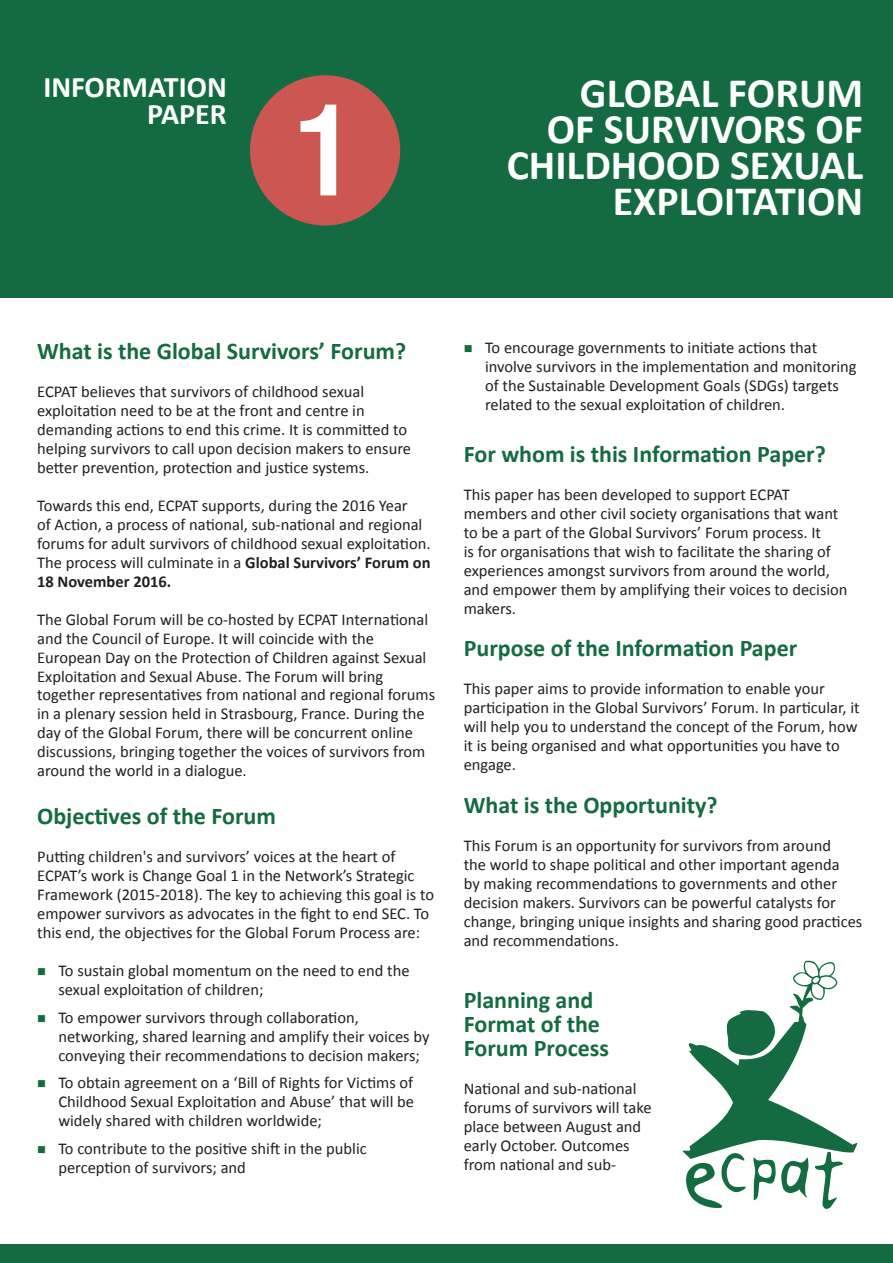
<style>
.page{position:relative;width:893px;height:1263px;background:#fff}
.page>*{position:absolute;margin:0;border:0;box-sizing:border-box;transform-origin:0 0}
.t1{font:700 condensed 120px "Swiss 721 BT";color:#fff}
.t2{font:700 42px/36px "Calibri";color:#fff;text-align:right}
.t3{font:700 30px "Calibri";color:#fff}
.Normal_wrd_3{font:700 24px/24px "Calibri";color:#146b42}
.Normal_wrd_3-2{font:16.5px/19px "Calibri";color:#231f20}
.s1{font-weight:700}
.s2{color:#146b42}
</style>
<div class="page">
<div style="left:0;top:1244px;width:893px;height:19px;background:#146b42"></div>
<svg style="left:682px;top:960px;width:175px;height:249px"></svg>
<div style="left:0;top:0;width:893px;height:298px;background:#146b42"></div>
<div style="left:250px;top:75px;width:150px;height:150px;background:#cb5652;border-radius:50%"></div>
<p class="t3" style="left:43px;top:66px;width:185px">INFORMATION</p>
<p class="t3" style="left:147px;top:93px;width:81px">PAPER</p>
<p class="t1" style="left:295px;top:80px;width:61px">1</p>
<p class="t2" style="left:507px;top:73px;width:358px">GLOBAL FORUM<br>OF SURVIVORS OF<br>CHILDHOOD SEXUAL</p>
<p class="t2" style="left:613px;top:181px;width:252px">EXPLOITATION</p>
<p class="Normal_wrd_3" style="left:37px;top:338px;width:371px">What is the Global Survivors’ Forum?</p>
<p class="Normal_wrd_3-2" style="left:37px;top:382px;width:375px">ECPAT believes that survivors of childhood sexual exploitation need to be at the front and centre in demanding actions to end this crime. It is committed to helping survivors to call upon decision makers to ensure better prevention, protection and justice systems.</p>
<p class="Normal_wrd_3-2" style="left:37px;top:496px;width:395px">Towards this end, ECPAT supports, during the 2016 Year<br>of Action, a process of national, sub-national and regional forums for adult survivors of childhood sexual exploitation.<br>The process will culminate in a <span class="s1">Global Survivors’ Forum on 18 November 2016.</span></p>
<p class="Normal_wrd_3-2" style="left:37px;top:610px;width:400px">The Global Forum will be co-hosted by ECPAT International and the Council of Europe. It will coincide with the European Day on the Protection of Children against Sexual Exploitation and Sexual Abuse. The Forum will bring together representatives from national and regional forums in a plenary session held in Strasbourg, France. During the day of the Global Forum, there will be concurrent online discussions, bringing together the voices of survivors from around the world in a dialogue.</p>
<p class="Normal_wrd_3" style="left:37px;top:804px;width:240px">Objectives of the Forum</p>
<p class="Normal_wrd_3-2" style="left:37px;top:847px;width:398px">Putting children's and survivors’ voices at the heart of ECPAT’s work is Change Goal 1 in the Network’s Strategic Framework (2015-2018). The key to achieving this goal is to empower survivors as advocates in the fight to end SEC. To this end, the objectives for the Global Forum Process are:</p>
<p class="Normal_wrd_3-2" style="left:58px;top:961px;width:353px;text-indent:-21px"><span class="s2">■</span> To sustain global momentum on the need to end the sexual exploitation of children;</p>
<p class="Normal_wrd_3-2" style="left:58px;top:1008px;width:373px;text-indent:-21px"><span class="s2">■</span> To empower survivors through collaboration, networking, shared learning and amplify their voices by conveying their recommendations to decision makers;</p>
<p class="Normal_wrd_3-2" style="left:58px;top:1073px;width:357px;text-align:justify;text-indent:-21px"><span class="s2">■</span> To obtain agreement on a ‘Bill of Rights for Victims of Childhood Sexual Exploitation and Abuse’ that will be widely shared with children worldwide;</p>
<p class="Normal_wrd_3-2" style="left:58px;top:1139px;width:310px;text-indent:-21px"><span class="s2">■</span> To contribute to the positive shift in the public perception of survivors; and</p>
<p class="Normal_wrd_3-2" style="left:485px;top:338px;width:373px;text-indent:-21px"><span class="s2">■</span> To encourage governments to initiate actions that involve survivors in the implementation and monitoring of the Sustainable Development Goals (SDGs) targets related to the sexual exploitation of children.</p>
<p class="Normal_wrd_3" style="left:464px;top:441px;width:364px">For whom is this Information Paper?</p>
<p class="Normal_wrd_3-2" style="left:464px;top:485px;width:385px">This paper has been developed to support ECPAT members and other civil society organisations that want to be a part of the Global Survivors’ Forum process. It<br>is for organisations that wish to facilitate the sharing of experiences amongst survivors from around the world, and empower them by amplifying their voices to decision makers.</p>
<p class="Normal_wrd_3" style="left:464px;top:636px;width:335px">Purpose of the Information Paper</p>
<p class="Normal_wrd_3-2" style="left:464px;top:679px;width:397px">This paper aims to provide information to enable your participation in the Global Survivors’ Forum. In particular, it will help you to understand the concept of the Forum, how it is being organised and what opportunities you have to engage.</p>
<p class="Normal_wrd_3" style="left:464px;top:792px;width:255px">What is the Opportunity?</p>
<p class="Normal_wrd_3-2" style="left:464px;top:836px;width:400px">This Forum is an opportunity for survivors from around<br>the world to shape political and other important agenda<br>by making recommendations to governments and other decision makers. Survivors can be powerful catalysts for change, bringing unique insights and sharing good practices and recommendations.</p>
<p class="Normal_wrd_3" style="left:464px;top:987px;width:147px">Planning and<br>Format of the<br>Forum Process</p>
<p class="Normal_wrd_3-2" style="left:464px;top:1079px;width:189px">National and sub-national forums of survivors will take place between August and early October. Outcomes from national and sub-</p>
</div>
